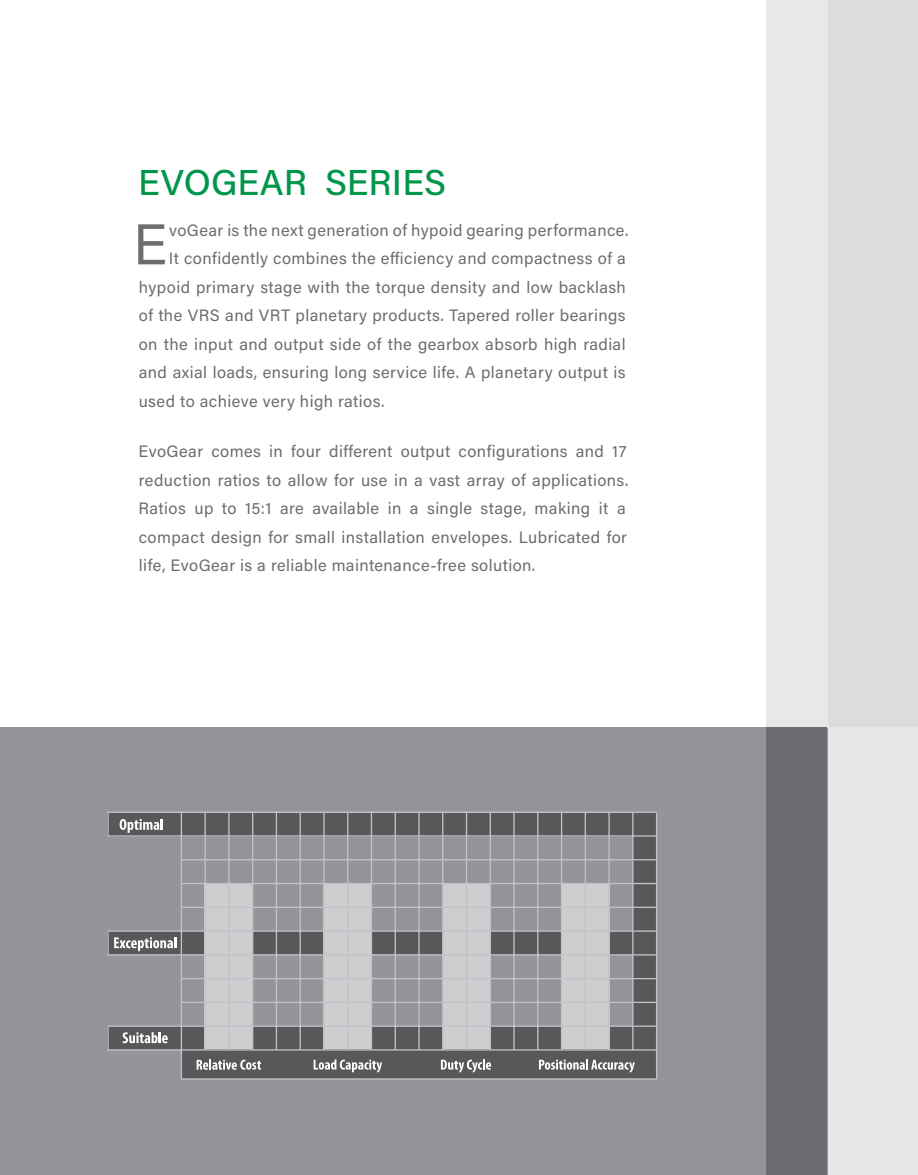
<style>
.page{position:relative;width:918px;height:1175px;background:#fff}
.page>*{position:absolute;margin:0;border:0;box-sizing:border-box;transform-origin:0 0}
.t1{font:57.45px "Acumin Pro";color:#6c6d70}
.t2{font:500 36px "Acumin Pro";letter-spacing:.005em;color:#00964c}
.t3{font:16.5px/28.5px "Acumin Pro";letter-spacing:.025em;color:#6c6d70}
</style>
<div class="page">
<img style="left:767px;top:0;width:151px;height:728px">
<div style="left:827px;top:728px;width:91px;height:446px;background:#e6e7e9"></div>
<div style="left:0;top:728px;width:827px;height:446px;background:#939598"></div>
<div style="left:767px;top:728px;width:60px;height:446px;background:#6c6d70"></div>
<div style="left:181px;top:1049px;width:476px;height:30px;background:#57585a"></div>
<div style="left:633px;top:813px;width:24px;height:236px;background:#57585a"></div>
<div style="left:107px;top:1026px;width:526px;height:23px;background:#57585a"></div>
<div style="left:107px;top:930px;width:526px;height:24px;background:#57585a"></div>
<div style="left:107px;top:813px;width:526px;height:23px;background:#57585a"></div>
<hr style="left:108px;top:811px;width:549px;height:2px;background:#c2c3c6">
<hr style="left:108px;top:835px;width:549px;height:1px;background:#c2c3c6">
<hr style="left:108px;top:1049px;width:549px;height:1px;background:#c2c3c6">
<hr style="left:181px;top:813px;width:1px;height:266px;background:#c2c3c6">
<hr style="left:107px;top:811px;width:2px;height:25px;background:#c2c3c6">
<hr style="left:107px;top:930px;width:2px;height:25px;background:#c2c3c6">
<hr style="left:107px;top:1025px;width:2px;height:25px;background:#c2c3c6">
<hr style="left:632px;top:813px;width:2px;height:236px;background:#c2c3c6">
<hr style="left:656px;top:813px;width:1px;height:266px;background:#c2c3c6">
<svg style="left:539px;top:1059px;width:96px;height:13px"></svg>
<svg style="left:314px;top:1059px;width:68px;height:13px"></svg>
<svg style="left:441px;top:1059px;width:50px;height:13px"></svg>
<svg style="left:120px;top:818px;width:43px;height:14px"></svg>
<svg style="left:114px;top:937px;width:62px;height:14px"></svg>
<svg style="left:123px;top:1032px;width:45px;height:11px"></svg>
<hr style="left:181px;top:1078px;width:476px;height:1px;background:#c2c3c6">
<svg style="left:197px;top:1059px;width:64px;height:10px"></svg>
<hr style="left:181px;top:859px;width:476px;height:1px;background:#c2c3c6">
<div style="left:562px;top:883px;width:47px;height:166px;background:#cdced0"></div>
<div style="left:205px;top:883px;width:48px;height:166px;background:#cdced0"></div>
<div style="left:323px;top:883px;width:48px;height:166px;background:#cdced0"></div>
<div style="left:443px;top:883px;width:47px;height:166px;background:#cdced0"></div>
<hr style="left:108px;top:1025px;width:549px;height:1px;background:#c2c3c6">
<hr style="left:276px;top:813px;width:1px;height:236px;background:#c2c3c6">
<hr style="left:300px;top:813px;width:1px;height:236px;background:#c2c3c6">
<hr style="left:513px;top:813px;width:2px;height:236px;background:#c2c3c6">
<hr style="left:537px;top:813px;width:1px;height:236px;background:#c2c3c6">
<hr style="left:561px;top:813px;width:1px;height:236px;background:#c2c3c6">
<hr style="left:608px;top:813px;width:2px;height:236px;background:#c2c3c6">
<hr style="left:585px;top:813px;width:1px;height:236px;background:#c2c3c6">
<hr style="left:228px;top:813px;width:2px;height:236px;background:#c2c3c6">
<hr style="left:252px;top:813px;width:1px;height:236px;background:#c2c3c6">
<hr style="left:205px;top:813px;width:1px;height:236px;background:#c2c3c6">
<hr style="left:418px;top:813px;width:2px;height:236px;background:#c2c3c6">
<hr style="left:395px;top:813px;width:1px;height:236px;background:#c2c3c6">
<hr style="left:347px;top:813px;width:1px;height:236px;background:#c2c3c6">
<hr style="left:323px;top:813px;width:2px;height:236px;background:#c2c3c6">
<hr style="left:371px;top:813px;width:1px;height:236px;background:#c2c3c6">
<hr style="left:442px;top:813px;width:1px;height:236px;background:#c2c3c6">
<hr style="left:466px;top:813px;width:1px;height:236px;background:#c2c3c6">
<hr style="left:490px;top:813px;width:1px;height:236px;background:#c2c3c6">
<hr style="left:181px;top:978px;width:476px;height:1px;background:#c2c3c6">
<hr style="left:181px;top:1001px;width:476px;height:2px;background:#c2c3c6">
<hr style="left:181px;top:883px;width:476px;height:1px;background:#c2c3c6">
<hr style="left:181px;top:906px;width:476px;height:2px;background:#c2c3c6">
<hr style="left:108px;top:930px;width:549px;height:1px;background:#c2c3c6">
<hr style="left:108px;top:954px;width:549px;height:1px;background:#c2c3c6">
<h2 class="t2" style="left:138px;top:157px;width:310px">EVOGEAR SERIES</h2>
<h1 class="t1" style="left:133px;top:204px;width:36px">E</h1>
<p class="t3" style="left:169px;top:215px;width:461px">voGear is the next generation of hypoid gearing performance.</p>
<p class="t3" style="left:169px;top:244px;width:458px">It confidently combines the efficiency and compactness of a</p>
<p class="t3" style="left:139px;top:272px;width:489px">hypoid primary stage with the torque density and low backlash</p>
<p class="t3" style="left:139px;top:301px;width:488px">of the VRS and VRT planetary products. Tapered roller bearings</p>
<p class="t3" style="left:139px;top:329px;width:488px">on the input and output side of the gearbox absorb high radial</p>
<p class="t3" style="left:139px;top:358px;width:488px">and axial loads, ensuring long service life. A planetary output is</p>
<p class="t3" style="left:139px;top:386px;width:247px">used to achieve very high ratios.</p>
<p class="t3" style="left:139px;top:436px;width:491px">EvoGear comes in four different output configurations and 17 reduction ratios to allow for use in a vast array of applications.<br>Ratios up to 15:1 are available in a single stage, making it a compact design for small installation envelopes. Lubricated for life, EvoGear is a reliable maintenance-free solution.</p>
</div>
